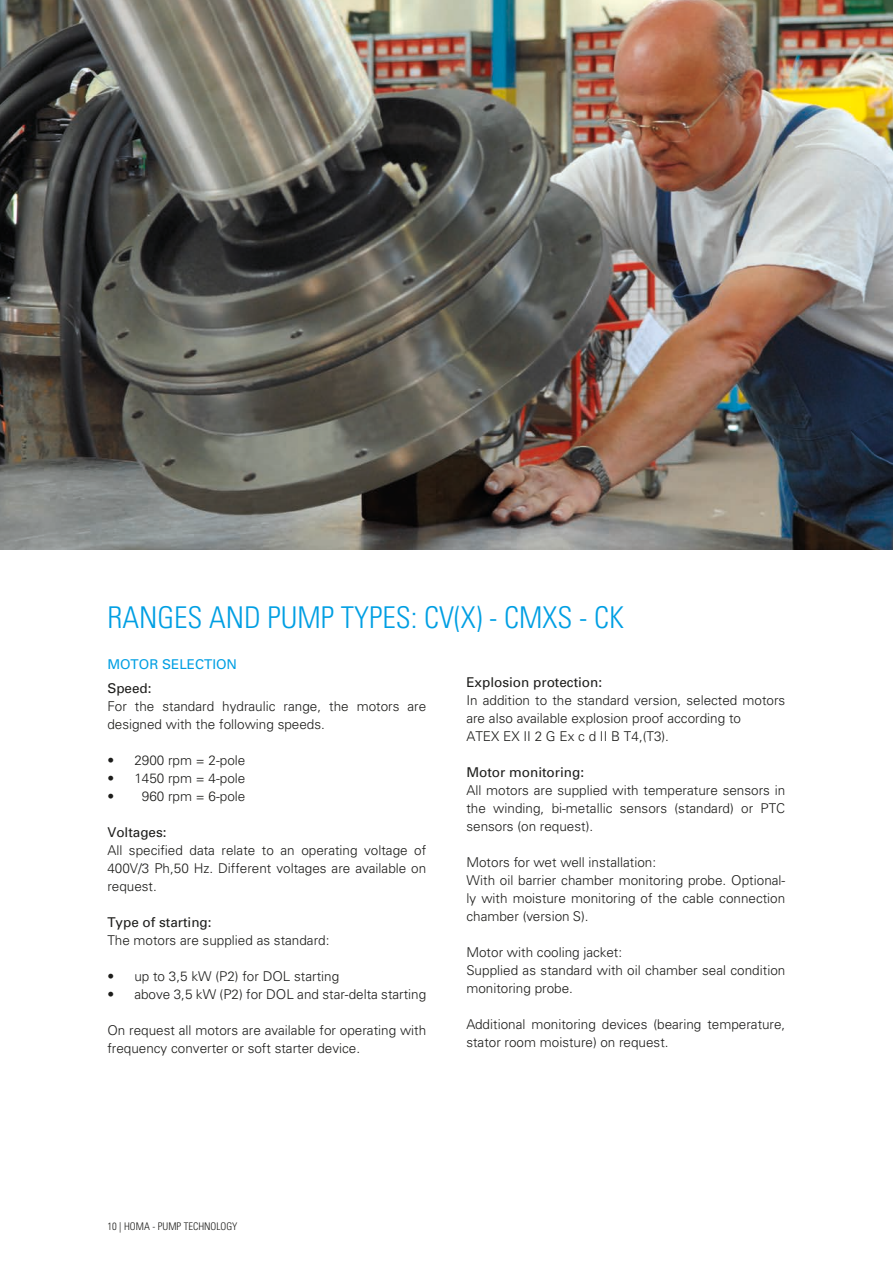
<style>
.page{position:relative;width:893px;height:1263px;background:#fff}
.page>*{position:absolute;margin:0;border:0;box-sizing:border-box;transform-origin:0 0}
.t1{font:300 condensed 30px "Univers";color:#009fe3}
.t2{font:300 13.5px/18px "Univers";color:#1d1d1b}
.t3{font:300 13.5px/18px "Univers LT Pro 45";color:#1d1d1b}
.t4{font:13.5px "Univers";color:#1d1d1b}
.t5{font:13.5px "Univers";color:#009fe3}
.t6{font:300 condensed 10.5px "Univers";color:#1d1d1b}
</style>
<div class="page">
<img style="left:0;top:0;width:893px;height:550px">
<h1 class="t1" style="left:108px;top:599px;width:518px">RANGES AND PUMP TYPES: CV(X) - CMXS - CK</h1>
<p class="t5" style="left:107px;top:657px;width:131px">MOTOR SELECTION</p>
<p class="t4" style="left:107px;top:681px;width:46px">Speed:</p>
<p class="t2" style="left:107px;top:697px;width:320px">For the standard hydraulic range, the motors are designed with the following speeds.</p>
<p class="t2" style="left:107px;top:751px;width:139px">• 2900 rpm = 2-pole</p>
<p class="t2" style="left:107px;top:769px;width:139px">• 1450 rpm = 4-pole</p>
<p class="t2" style="left:107px;top:787px;width:139px">• 960 rpm = 6-pole</p>
<p class="t4" style="left:107px;top:825px;width:61px">Voltages:</p>
<p class="t2" style="left:107px;top:841px;width:320px;text-align:justify">All specified data relate to an operating voltage of 400V/3 Ph,50 Hz. Different voltages are available on request.</p>
<p class="t4" style="left:107px;top:915px;width:106px">Type of starting:</p>
<p class="t2" style="left:107px;top:931px;width:224px">The motors are supplied as standard:</p>
<p class="t2" style="left:107px;top:967px;width:233px">• up to 3,5 kW (P2) for DOL starting</p>
<p class="t2" style="left:107px;top:985px;width:320px">• above 3,5 kW (P2) for DOL and star-delta starting</p>
<p class="t2" style="left:107px;top:1021px;width:320px">On request all motors are available for operating with frequency converter or soft starter device.</p>
<p class="t4" style="left:466px;top:675px;width:137px">Explosion protection:</p>
<p class="t2" style="left:466px;top:691px;width:320px">In addition to the standard version, selected motors are also available explosion proof according to<br>ATEX EX II 2 G Ex c d II B T4,(T3).</p>
<p class="t4" style="left:466px;top:765px;width:119px">Motor monitoring:</p>
<p class="t2" style="left:466px;top:781px;width:320px;text-align:justify">All motors are supplied with temperature sensors in the winding, bi-metallic sensors (standard) or PTC sensors (on request).</p>
<p class="t3" style="left:466px;top:853px;width:320px">Motors for wet well installation:<br>With oil barrier chamber monitoring probe. Optional&shy;ly with moisture monitoring of the cable connection chamber (version S).</p>
<p class="t3" style="left:466px;top:943px;width:320px">Motor with cooling jacket:<br>Supplied as standard with oil chamber seal condition monitoring probe.</p>
<p class="t3" style="left:466px;top:1015px;width:320px">Additional monitoring devices (bearing temperature, stator room moisture) on request.</p>
<p class="t6" style="left:107px;top:1220px;width:132px">10 | HOMA - PUMP TECHNOLOGY</p>
</div>
